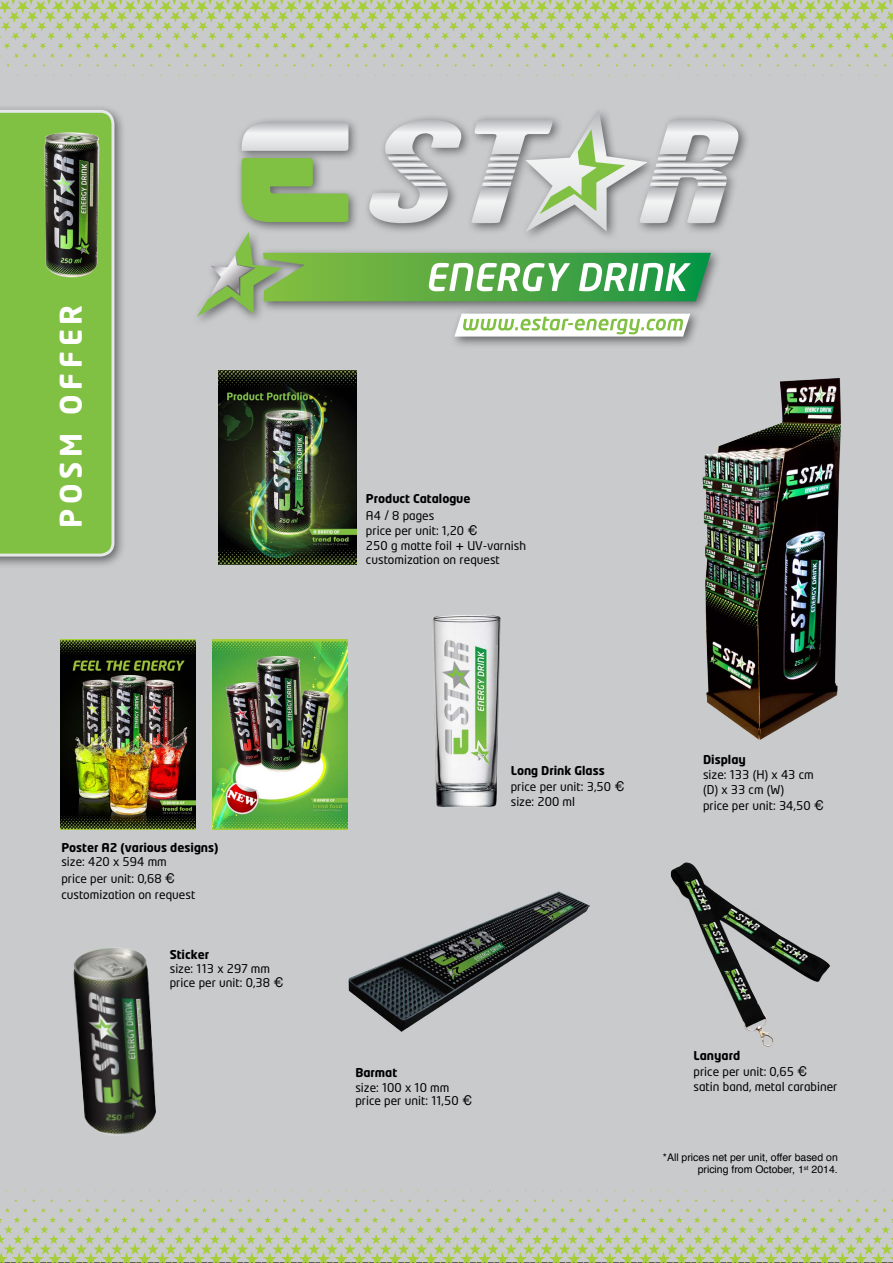
<style>
.page{position:relative;width:893px;height:1263px;background:#fff}
.page>*{position:absolute;margin:0;border:0;box-sizing:border-box;transform-origin:0 0}
.t1{font:700 29.4px "Neo Tech";letter-spacing:.165em;color:#fff}
.t2{font:12px/16.2px "Neo Tech";color:#000}
.t3{font:700 12px/16.2px "Neo Tech";color:#000}
.t4{font:10.5px/12.6px "Helvetica";color:#000;text-align:right}
.s1{font-weight:400}
.s2{font-family:"Helvetica";font-weight:400;font-size:13.5px}
.s3{font-family:"Helvetica";font-size:13.5px}
.s4{font-weight:700}
</style>
<div class="page">
<div style="left:0;top:76px;width:893px;height:1114px;background:#c9cacc"></div>
<img style="left:60px;top:639px;width:136px;height:191px">
<img style="left:212px;top:639px;width:136px;height:190px">
<img style="left:219px;top:371px;width:137px;height:193px">
<img style="left:69px;top:943px;width:94px;height:198px">
<img style="left:427px;top:610px;width:78px;height:200px">
<img style="left:699px;top:373px;width:146px;height:368px">
<svg style="left:0;top:0;width:893px;height:76px;background:#c3cab6"></svg>
<img style="left:348px;top:891px;width:241px;height:140px">
<div style="left:0;top:104px;width:127px;height:465px;background:#000;opacity:.51"></div>
<div style="left:0;top:110px;width:114px;height:446px;background:#80c042"></div>
<img style="left:33px;top:126px;width:78px;height:156px">
<svg style="left:0;top:1190px;width:893px;height:73px;background:#c3c9b6"></svg>
<div style="left:192px;top:106px;width:558px;height:243px;background:#000;opacity:.51"></div>
<svg style="left:197px;top:110px;width:542px;height:227px;background:#b1c3ac"></svg>
<img style="left:667px;top:860px;width:165px;height:189px">
<h1 class="t1" style="left:59px;top:528px;width:225px;rotate:-90deg">POSM OFFER</h1>
<p class="t3" style="left:366px;top:492px;width:106px">Product Catalogue<br><span class="s1">A4</span> <span class="s2">/</span> <span class="s1">8 pages</span></p>
<p class="t2" style="left:366px;top:523px;width:162px;line-height:14.7px">price per unit: 1,20 <span class="s3">€<br></span>250 g matte foil <span class="s3">+</span> UV-varnish customization on request</p>
<p class="t3" style="left:61px;top:840px;width:159px">Poster A2 (various designs)</p>
<p class="t2" style="left:61px;top:854px;width:135px">size: 420 x 594 mm price per unit: 0,68 <span class="s3">€ </span>customization on request</p>
<p class="t3" style="left:170px;top:947px;width:41px">Sticker</p>
<p class="t2" style="left:170px;top:962px;width:115px;line-height:13.5px">size: 113 x 297 mm price per unit: 0,38 <span class="s3">€</span></p>
<p class="t2" style="left:511px;top:763px;width:115px"><span class="s4">Long Drink Glass </span>price per unit: 3,50 <span class="s3">€</span></p>
<p class="t2" style="left:511px;top:794px;width:66px">size: 200 ml</p>
<p class="t3" style="left:703px;top:753px;width:44px">Display</p>
<p class="t2" style="left:703px;top:768px;width:112px;line-height:15px">size: 133 (H) x 43 cm (D) x 33 cm (W)</p>
<p class="t2" style="left:703px;top:798px;width:122px">price per unit: 34,50 <span class="s3">€</span></p>
<p class="t3" style="left:355px;top:1065px;width:43px">Barmat</p>
<p class="t2" style="left:355px;top:1081px;width:118px;line-height:13.5px">size: 100 x 10 mm price per unit: 11,50 <span class="s3">€</span></p>
<p class="t2" style="left:694px;top:1048px;width:115px"><span class="s4">Lanyard<br></span>price per unit: 0,65 <span class="s3">€</span></p>
<p class="t2" style="left:694px;top:1078px;width:145px">satin band, metal carabiner</p>
<p class="t4" style="left:663px;top:1151px;width:176px">*All prices net per unit, offer based on pricing from October, 1<sup>st</sup> 2014.</p>
</div>
